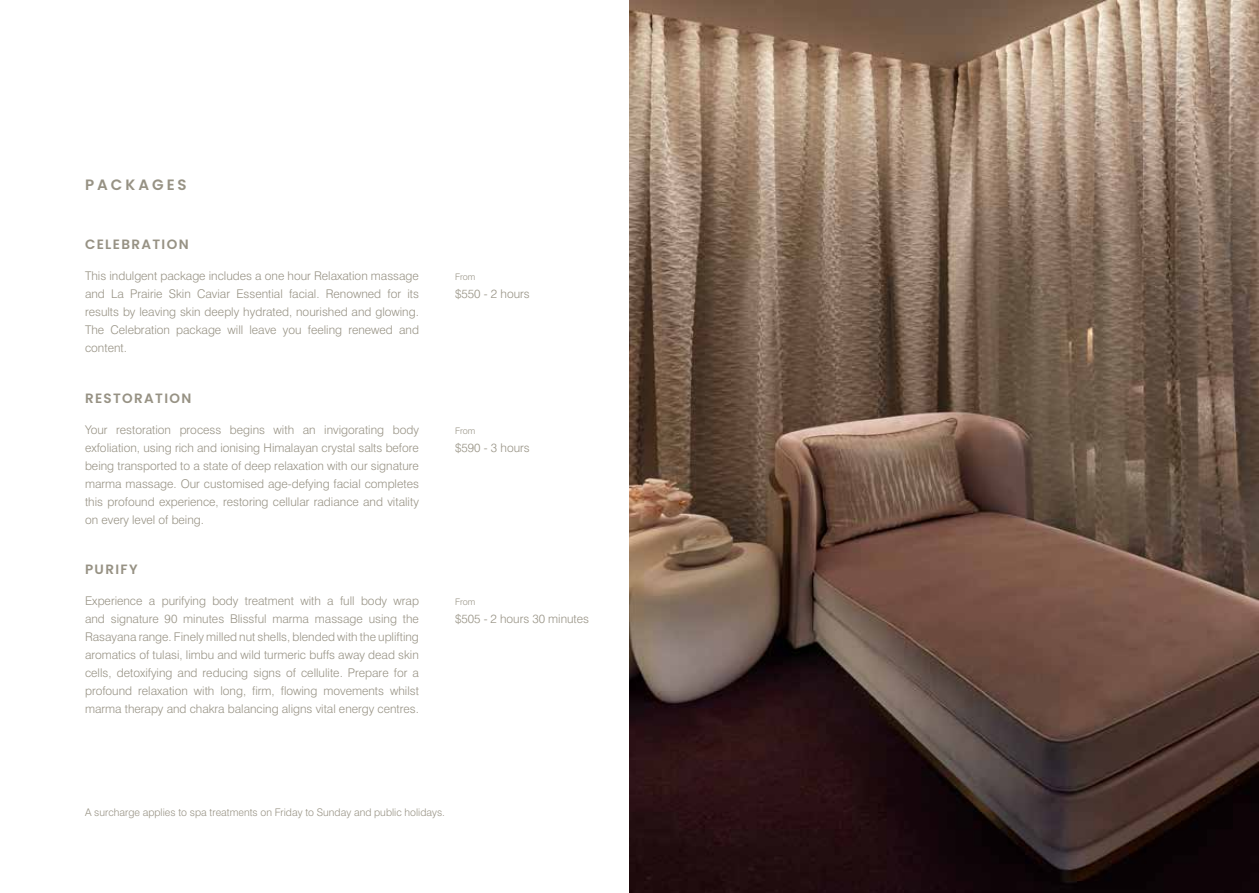
<style>
.page{position:relative;width:1259px;height:893px;background:#fff}
.page>*{position:absolute;margin:0;border:0;box-sizing:border-box;transform-origin:0 0}
.t1{font:600 15px "Poppins";letter-spacing:.2em;color:#979284}
.t2{font:600 13.5px "Poppins";letter-spacing:.1em;color:#979284}
.t3{font:300 12px/18px "Swiss 721 BT";color:#979284;text-align:justify}
.t4{font:300 10.5px "Swiss 721 BT";color:#979284}
.t5{font:300 9px "Swiss 721 BT";color:#979284}
</style>
<div class="page">
<img style="left:629px;top:0;width:630px;height:893px">
<p class="t1" style="left:85px;top:176px;width:103px">PACKAGES</p>
<p class="t2" style="left:85px;top:236px;width:105px">CELEBRATION</p>
<p class="t3" style="left:85px;top:267px;width:335px">This indulgent package includes a one hour Relaxation massage and La Prairie Skin Caviar Essential facial. Renowned for its results by leaving skin deeply hydrated, nourished and glowing.<br>The Celebration package will leave you feeling renewed and content.</p>
<p class="t2" style="left:85px;top:390px;width:108px">RESTORATION</p>
<p class="t3" style="left:85px;top:420px;width:335px">Your restoration process begins with an invigorating body exfoliation, using rich and ionising Himalayan crystal salts before being transported to a state of deep relaxation with our signature marma massage. Our customised age-defying facial completes this profound experience, restoring cellular radiance and vitality on every level of being.</p>
<p class="t2" style="left:85px;top:562px;width:54px">PURIFY</p>
<p class="t3" style="left:85px;top:592px;width:335px">Experience a purifying body treatment with a full body wrap and signature 90 minutes Blissful marma massage using the Rasayana range. Finely milled nut shells, blended with the uplifting aromatics of tulasi, limbu and wild turmeric buffs away dead skin cells, detoxifying and reducing signs of cellulite. Prepare for a profound relaxation with long, firm, flowing movements whilst marma therapy and chakra balancing aligns vital energy centres.</p>
<p class="t5" style="left:455px;top:272px;width:22px">From</p>
<p class="t3" style="left:455px;top:285px;width:76px">$550 - 2 hours</p>
<p class="t5" style="left:455px;top:425px;width:22px">From</p>
<p class="t3" style="left:455px;top:438px;width:76px">$590 - 3 hours</p>
<p class="t5" style="left:455px;top:597px;width:22px">From</p>
<p class="t3" style="left:455px;top:610px;width:135px">$505 - 2 hours 30 minutes</p>
<p class="t4" style="left:85px;top:805px;width:361px">A surcharge applies to spa treatments on Friday to Sunday and public holidays.</p>
</div>
